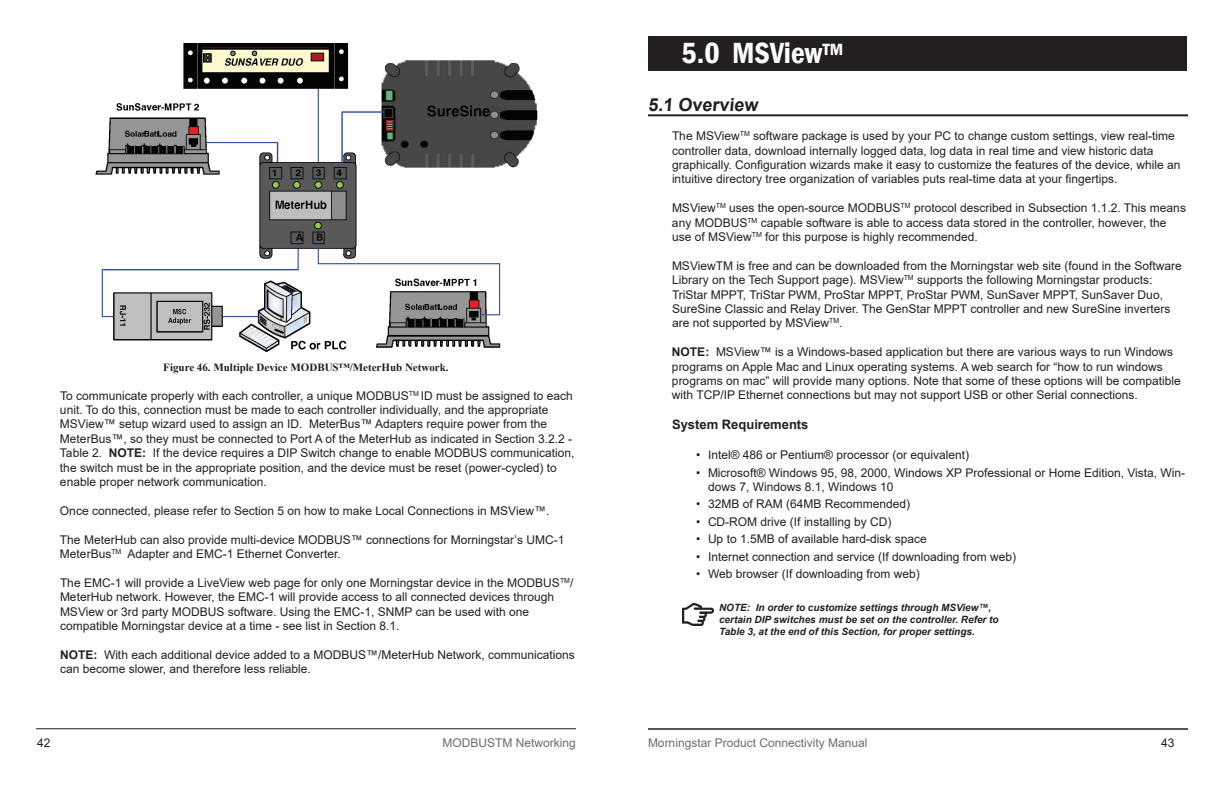
<style>
.page{position:relative;width:1224px;height:792px;background:#fff}
.page>*{position:absolute;margin:0;border:0;box-sizing:border-box;transform-origin:0 0}
.t1{font:600 condensed 30px "Franklin Gothic";color:#fff}
.t2{font:700 18px "Arial";color:#231f20}
.t3{font:700 13px "Arial";color:#231f20}
.t4{font:12px/14.4px "Arial";color:#231f20}
.t5{font:12px "Arial";color:#6c6d70}
.t6{font:700 11px "Times New Roman";color:#231f20}
.t7{font:italic 700 10px/12px "Arial";color:#231f20}
.s1{font-weight:700}
</style>
<div class="page">
<hr style="left:36px;top:728px;width:540px;height:1px;background:#231f20">
<img style="left:95px;top:43px;width:443px;height:309px">
<div style="left:648px;top:36px;width:539px;height:35px;background:#231f20"></div>
<hr style="left:648px;top:728px;width:540px;height:2px;background:#231f20">
<hr style="left:648px;top:114px;width:540px;height:2px;background:#231f20">
<img style="left:683px;top:603px;width:31px;height:22px">
<p class="t6" style="left:163px;top:359px;width:287px">Figure 46. Multiple Device MODBUS™/MeterHub Network.</p>
<p class="t4" style="left:60px;top:388px;width:516px">To communicate properly with each controller, a unique MODBUS<sup>TM</sup> ID must be assigned to each unit. To do this, connection must be made to each controller individually, and the appropriate MSView™ setup wizard used to assign an ID. MeterBus™ Adapters require power from the MeterBus™, so they must be connected to Port A of the MeterHub as indicated in Section 3.2.2 - Table 2. <span class="s1">NOTE:</span> If the device requires a DIP Switch change to enable MODBUS communication, the switch must be in the appropriate position, and the device must be reset (power-cycled) to enable proper network communication.</p>
<p class="t4" style="left:60px;top:503px;width:491px">Once connected, please refer to Section 5 on how to make Local Connections in MSView™.</p>
<p class="t4" style="left:60px;top:532px;width:506px">The MeterHub can also provide multi-device MODBUS™ connections for Morningstar’s UMC-1<br>MeterBus<sup>TM</sup> Adapter and EMC-1 Ethernet Converter.</p>
<p class="t4" style="left:60px;top:575px;width:515px">The EMC-1 will provide a LiveView web page for only one Morningstar device in the MODBUS<sup>TM</sup>/ MeterHub network. However, the EMC-1 will provide access to all connected devices through MSView or 3rd party MODBUS software. Using the EMC-1, SNMP can be used with one compatible Morningstar device at a time - see list in Section 8.1.</p>
<p class="t4" style="left:60px;top:647px;width:516px"><span class="s1">NOTE:</span> With each additional device added to a MODBUS™/MeterHub Network, communications can become slower, and therefore less reliable.</p>
<h1 class="t1" style="left:682px;top:33px;width:164px">5.0 MSView™</h1>
<h2 class="t2" style="left:648px;top:92px;width:114px">5.1 Overview</h2>
<p class="t4" style="left:672px;top:129px;width:510px">The MSView<sup>TM</sup> software package is used by your PC to change custom settings, view real-time controller data, download internally logged data, log data in real time and view historic data graphically. Configuration wizards make it easy to customize the features of the device, while an intuitive directory tree organization of variables puts real-time data at your fingertips.</p>
<p class="t4" style="left:672px;top:201px;width:516px">MSView<sup>TM</sup> uses the open-source MODBUS<sup>TM</sup> protocol described in Subsection 1.1.2. This means any MODBUS<sup>TM</sup> capable software is able to access data stored in the controller, however, the use of MSView<sup>TM</sup> for this purpose is highly recommended.</p>
<p class="t4" style="left:672px;top:258px;width:511px">MSViewTM is free and can be downloaded from the Morningstar web site (found in the Software Library on the Tech Support page). MSView<sup>TM</sup> supports the following Morningstar products:<br>TriStar MPPT, TriStar PWM, ProStar MPPT, ProStar PWM, SunSaver MPPT, SunSaver Duo, SureSine Classic and Relay Driver. The GenStar MPPT controller and new SureSine inverters are not supported by MSView<sup>TM</sup>.</p>
<p class="t4" style="left:672px;top:345px;width:510px"><span class="s1">NOTE:</span> MSView™ is a Windows-based application but there are various ways to run Windows programs on Apple Mac and Linux operating systems. A web search for “how to run windows programs on mac” will provide many options. Note that some of these options will be compatible with TCP/IP Ethernet connections but may not support USB or other Serial connections.</p>
<p class="t3" style="left:672px;top:416px;width:138px">System Requirements</p>
<p class="t4" style="left:696px;top:448px;width:275px">• Intel® 486 or Pentium® processor (or equivalent)</p>
<p class="t4" style="left:708px;top:465px;width:479px;text-indent:-12px">• Microsoft® Windows 95, 98, 2000, Windows XP Professional or Home Edition, Vista, Win&shy;dows 7, Windows 8.1, Windows 10</p>
<p class="t4" style="left:696px;top:497px;width:216px">• 32MB of RAM (64MB Recommended)</p>
<p class="t4" style="left:696px;top:514px;width:197px">• CD-ROM drive (If installing by CD)</p>
<p class="t4" style="left:696px;top:532px;width:232px">• Up to 1.5MB of available hard-disk space</p>
<p class="t4" style="left:696px;top:549px;width:322px">• Internet connection and service (If downloading from web)</p>
<p class="t4" style="left:696px;top:566px;width:225px">• Web browser (If downloading from web)</p>
<p class="t7" style="left:719px;top:601px;width:281px">NOTE: In order to customize settings through MSView™, certain DIP switches must be set on the controller. Refer to<br>Table 3, at the end of this Section, for proper settings.</p>
<p class="t4" style="left:37px;top:735px;width:15px">42</p>
<p class="t5" style="left:443px;top:734px;width:135px">MODBUSTM Networking</p>
<p class="t5" style="left:648px;top:734px;width:221px">Morningstar Product Connectivity Manual</p>
<p class="t4" style="left:1161px;top:735px;width:15px">43</p>
</div>
